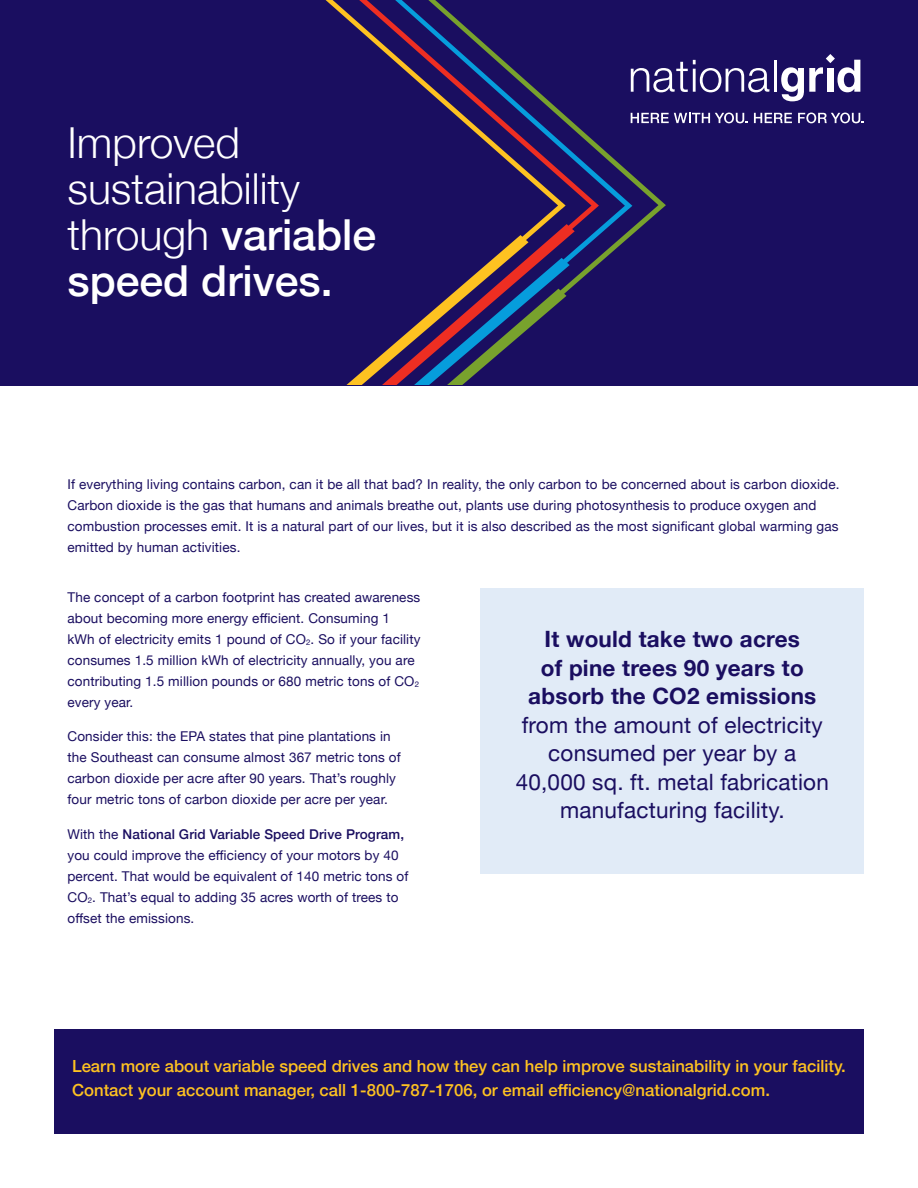
<style>
.page{position:relative;width:918px;height:1188px;background:#fff}
.page>*{position:absolute;margin:0;border:0;box-sizing:border-box;transform-origin:0 0}
.Header_Thin{font:300 42.75px/46.2px "Helvetica Neue";color:#fff}
.Body_Regular_Purple{font:22.5px/28.5px "Helvetica Neue";letter-spacing:.01em;color:#1a0e60;text-align:center}
.Header_Thin-2{font:500 16.65px/24px "Helvetica Neue";color:#fec221}
.Body_Regular_Purple-2{font:13.5px/21px "Helvetica Neue";letter-spacing:.01em;color:#1a0e60}
.s1{font-weight:500}
.s2{font-weight:700}
</style>
<div class="page">
<div style="left:0;top:0;width:918px;height:385px;background:#1a0e60"></div>
<svg style="left:359px;top:0;width:36px;height:385px"></svg>
<svg style="left:395px;top:0;width:33px;height:385px"></svg>
<svg style="left:428px;top:0;width:238px;height:385px"></svg>
<svg style="left:631px;top:60px;width:138px;height:32px"></svg>
<hr style="left:774px;top:60px;width:3px;height:32px;background:#fff">
<svg style="left:781px;top:54px;width:79px;height:47px"></svg>
<svg style="left:631px;top:113px;width:117px;height:10px"></svg>
<svg style="left:754px;top:113px;width:38px;height:10px"></svg>
<svg style="left:798px;top:113px;width:66px;height:10px"></svg>
<div style="left:54px;top:1029px;width:810px;height:105px;background:#1a0e60"></div>
<div style="left:481px;top:589px;width:383px;height:285px;background:#e1ebf7"></div>
<p class="Header_Thin" style="left:68px;top:117px;width:310px">Improved sustainability through <span class="s1">variable speed drives.</span></p>
<p class="Body_Regular_Purple-2" style="left:68px;top:475px;width:774px">If everything living contains carbon, can it be all that bad? In reality, the only carbon to be concerned about is carbon dioxide.<br>Carbon dioxide is the gas that humans and animals breathe out, plants use during photosynthesis to produce oxygen and combustion processes emit. It is a natural part of our lives, but it is also described as the most significant global warming gas emitted by human activities.</p>
<p class="Body_Regular_Purple-2" style="left:68px;top:587px;width:355px">The concept of a carbon footprint has created awareness about becoming more energy efficient. Consuming 1 kWh of electricity emits 1 pound of CO<sub>2</sub>. So if your facility consumes 1.5 million kWh of electricity annually, you are contributing 1.5 million pounds or 680 metric tons of CO<sub>2 </sub>every year.</p>
<p class="Body_Regular_Purple-2" style="left:68px;top:727px;width:335px">Consider this: the EPA states that pine plantations in the Southeast can consume almost 367 metric tons of carbon dioxide per acre after 90 years. That’s roughly four metric tons of carbon dioxide per acre per year.</p>
<p class="Body_Regular_Purple-2" style="left:68px;top:824px;width:342px">With the <span class="s1">National Grid Variable Speed Drive Program, </span>you could improve the efficiency of your motors by 40 percent. That would be equivalent of 140 metric tons of CO<sub>2</sub>. That’s equal to adding 35 acres worth of trees to offset the emissions.</p>
<p class="Body_Regular_Purple" style="left:516px;top:626px;width:315px"><span class="s2">It would take two acres<br>of pine trees 90 years to absorb the CO2 emissions </span>from the amount of electricity consumed per year by a<br>40,000 sq. ft. metal fabrication manufacturing facility.</p>
<p class="Header_Thin-2" style="left:72px;top:1054px;width:775px">Learn more about variable speed drives and how they can help improve sustainability in your facility.<br>Contact your account manager, call 1-800-787-1706, or email efficiency@nationalgrid.com.</p>
</div>
